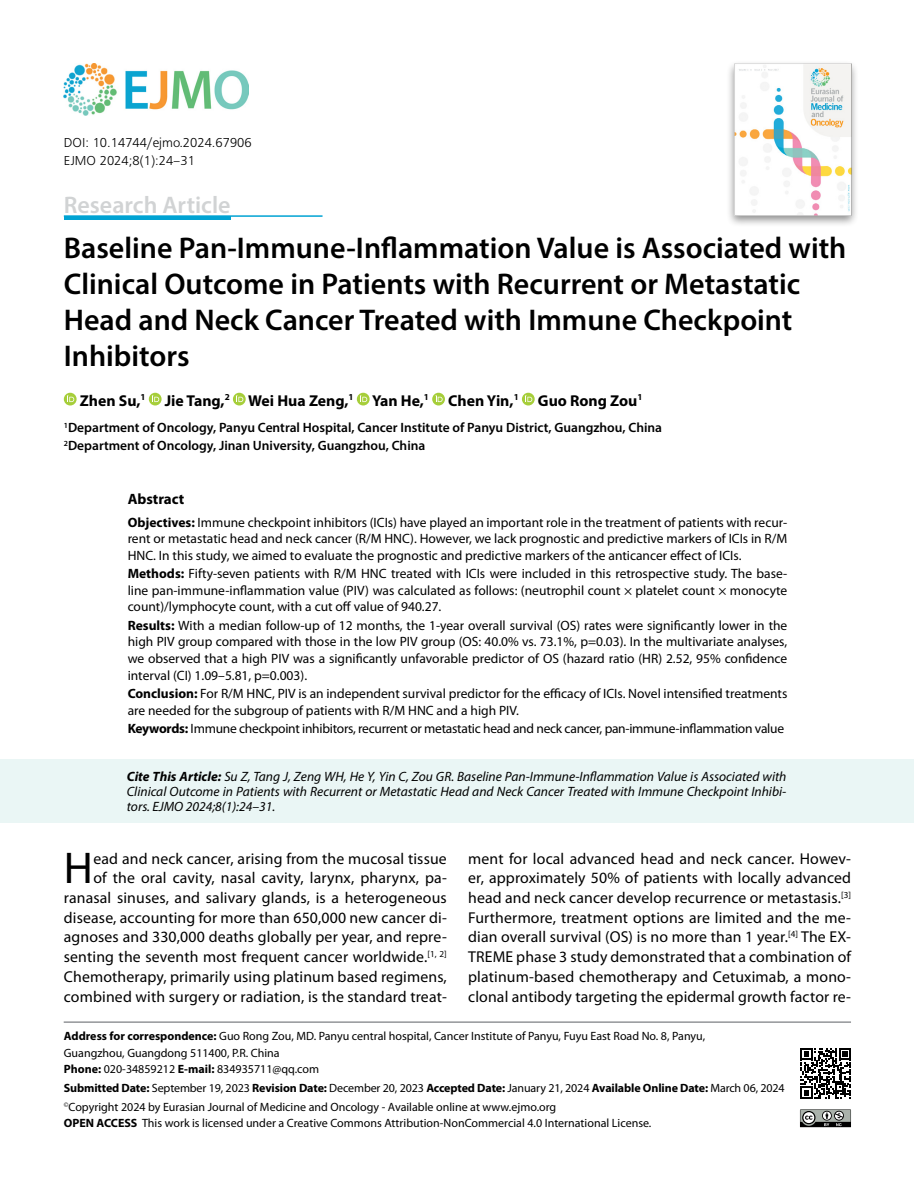
<style>
.page{position:relative;width:915px;height:1191px;background:#fff}
.page>*{position:absolute;margin:0;border:0;box-sizing:border-box;transform-origin:0 0}
.t1{font:44.7px "Myriad Pro";color:#000}
.t2{font:600 30px/36px "Myriad Pro";color:#000}
.t3{font:600 24px "Myriad Pro";color:#d1d3d4}
.t4{font:15.75px/19.6px "Myriad Pro";letter-spacing:.01em;color:#000;text-align:right}
.t5{font:700 15.75px "Myriad Pro";color:#000}
.t6{font:700 15px "Myriad Pro";color:#000}
.t7{font:13.5px/16.5px "Myriad Pro";color:#000;text-align:justify}
.t8{font:italic 13.5px/15px "Myriad Pro";color:#000;text-align:justify}
.t9{font:600 13.5px/18px "Myriad Pro";color:#000}
.t10{font:13.5px "Myriad Pro";letter-spacing:-.02em;color:#000}
.t11{font:13.5px/18px "Frugal Normal Tr";color:#000}
.t12{font:12px/16.5px "Myriad Pro";color:#000}
.s1{font-weight:700}
</style>
<div class="page">
<svg style="left:64px;top:393px;width:13px;height:12px"></svg>
<svg style="left:67px;top:395px;width:7px;height:7px"></svg>
<div style="left:149px;top:393px;width:12px;height:12px;background:#a6ce3a;border-radius:50%"></div>
<svg style="left:152px;top:395px;width:7px;height:7px"></svg>
<div style="left:233px;top:393px;width:12px;height:12px;background:#a6ce3a;border-radius:50%"></div>
<svg style="left:236px;top:395px;width:7px;height:7px"></svg>
<div style="left:357px;top:393px;width:12px;height:12px;background:#a6ce3a;border-radius:50%"></div>
<svg style="left:360px;top:395px;width:7px;height:7px"></svg>
<svg style="left:432px;top:393px;width:13px;height:12px"></svg>
<svg style="left:435px;top:395px;width:7px;height:7px"></svg>
<svg style="left:521px;top:393px;width:13px;height:12px"></svg>
<svg style="left:525px;top:395px;width:7px;height:7px"></svg>
<div style="left:726px;top:60px;width:132px;height:168px;background:#000;opacity:.45"></div>
<img style="left:734px;top:64px;width:116px;height:151px">
<img style="left:64px;top:64px;width:184px;height:51px">
<hr style="left:64px;top:215px;width:258px;height:2px;background:#00a3d3">
<hr style="left:64px;top:216px;width:166px;height:4px;background:#00a3d3">
<div style="left:0;top:759px;width:913px;height:64px;background:#eaf6f5"></div>
<hr style="left:64px;top:1021px;width:786px;height:2px;background:#939598">
<svg style="left:800px;top:1048px;width:50px;height:50px"></svg>
<svg style="left:800px;top:1109px;width:51px;height:19px"></svg>
<p class="t11" style="left:64px;top:133px;width:189px">DOI: 10.14744/ejmo.2024.67906<br>EJMO 2024;8(1):24–31</p>
<h3 class="t3" style="left:64px;top:190px;width:168px">Research Article</h3>
<h2 class="t2" style="left:64px;top:229px;width:783px">Baseline Pan-Immune-Inflammation Value is Associated with Clinical Outcome in Patients with Recurrent or Metastatic Head and Neck Cancer Treated with Immune Checkpoint Inhibitors</h2>
<p class="t5" style="left:80px;top:390px;width:564px">Zhen Su,<sup>1</sup> Jie Tang,<sup>2</sup> Wei Hua Zeng,<sup>1</sup> Yan He,<sup>1</sup> Chen Yin,<sup>1</sup> Guo Rong Zou<sup>1</sup></p>
<p class="t9" style="left:64px;top:418px;width:599px"><sup>1</sup>Department of Oncology, Panyu Central Hospital, Cancer Institute of Panyu District, Guangzhou, China<br><sup>2</sup>Department of Oncology, Jinan University, Guangzhou, China</p>
<p class="t6" style="left:128px;top:489px;width:58px">Abstract</p>
<p class="t7" style="left:128px;top:514px;width:661px"><span class="s1">Objectives:</span> Immune checkpoint inhibitors (ICIs) have played an important role in the treatment of patients with recur&shy;rent or metastatic head and neck cancer (R/M HNC). However, we lack prognostic and predictive markers of ICIs in R/M HNC. In this study, we aimed to evaluate the prognostic and predictive markers of the anticancer effect of ICIs.</p>
<p class="t7" style="left:128px;top:565px;width:661px"><span class="s1">Methods:</span> Fifty-seven patients with R/M HNC treated with ICIs were included in this retrospective study. The base&shy;line pan-immune-inflammation value (PIV) was calculated as follows: (neutrophil count × platelet count × monocyte count)/lymphocyte count, with a cut off value of 940.27.</p>
<p class="t7" style="left:128px;top:617px;width:661px"><span class="s1">Results:</span> With a median follow-up of 12 months, the 1-year overall survival (OS) rates were significantly lower in the high PIV group compared with those in the low PIV group (OS: 40.0% vs. 73.1%, p=0.03). In the multivariate analyses, we observed that a high PIV was a significantly unfavorable predictor of OS (hazard ratio (HR) 2.52, 95% confidence interval (CI) 1.09–5.81, p=0.003).</p>
<p class="t7" style="left:128px;top:685px;width:661px"><span class="s1">Conclusion:</span> For R/M HNC, PIV is an independent survival predictor for the efficacy of ICIs. Novel intensified treatments are needed for the subgroup of patients with R/M HNC and a high PIV.</p>
<p class="t10" style="left:128px;top:720px;width:657px"><span class="s1">Keywords:</span> Immune checkpoint inhibitors, recurrent or metastatic head and neck cancer, pan-immune-inflammation value</p>
<p class="t8" style="left:127px;top:769px;width:661px"><span class="s1">Cite This Article:</span> Su Z, Tang J, Zeng WH, He Y, Yin C, Zou GR. Baseline Pan-Immune-Inflammation Value is Associated with Clinical Outcome in Patients with Recurrent or Metastatic Head and Neck Cancer Treated with Immune Checkpoint Inhibi&shy;tors. EJMO 2024;8(1):24–31.</p>
<p class="t4" style="left:64px;top:848px;width:384px">ead and neck cancer, arising from the mucosal tissue<br>of the oral cavity, nasal cavity, larynx, pharynx, pa&shy;ranasal sinuses, and salivary glands, is a heterogeneous disease, accounting for more than 650,000 new cancer di&shy;agnoses and 330,000 deaths globally per year, and repre&shy;senting the seventh most frequent cancer worldwide.<sup>[1,</sup> <sup>2] </sup>Chemotherapy, primarily using platinum based regimens, combined with surgery or radiation, is the standard treat-</p>
<p class="t4" style="left:468px;top:848px;width:384px;text-align:justify">ment for local advanced head and neck cancer. Howev&shy;er, approximately 50% of patients with locally advanced head and neck cancer develop recurrence or metastasis.<sup>[3] </sup>Furthermore, treatment options are limited and the me&shy;dian overall survival (OS) is no more than 1 year.<sup>[4]</sup> The EX-TREME phase 3 study demonstrated that a combination of platinum-based chemotherapy and Cetuximab, a mono&shy;clonal antibody targeting the epidermal growth factor re-</p>
<h1 class="t1" style="left:64px;top:840px;width:31px">H</h1>
<p class="t12" style="left:64px;top:1028px;width:642px"><span class="s1">Address for correspondence:</span> Guo Rong Zou, MD. Panyu central hospital, Cancer Institute of Panyu, Fuyu East Road No. 8, Panyu,<br>Guangzhou, Guangdong 511400, P.R. China<br><span class="s1">Phone:</span> 020-34859212 <span class="s1">E-mail:</span> 834935711@qq.com</p>
<p class="t12" style="left:64px;top:1078px;width:722px;line-height:18.6px"><span class="s1">Submitted Date:</span> September 19, 2023 <span class="s1">Revision Date:</span> December 20, 2023 <span class="s1">Accepted Date:</span> January 21, 2024 <span class="s1">Available Online Date:</span> March 06, 2024 <sup>©</sup>Copyright 2024 by Eurasian Journal of Medicine and Oncology - Available online at www.ejmo.org</p>
<p class="t12" style="left:64px;top:1114px;width:589px"><span class="s1">OPEN ACCESS</span> This work is licensed under a Creative Commons Attribution-NonCommercial 4.0 International License.</p>
</div>
